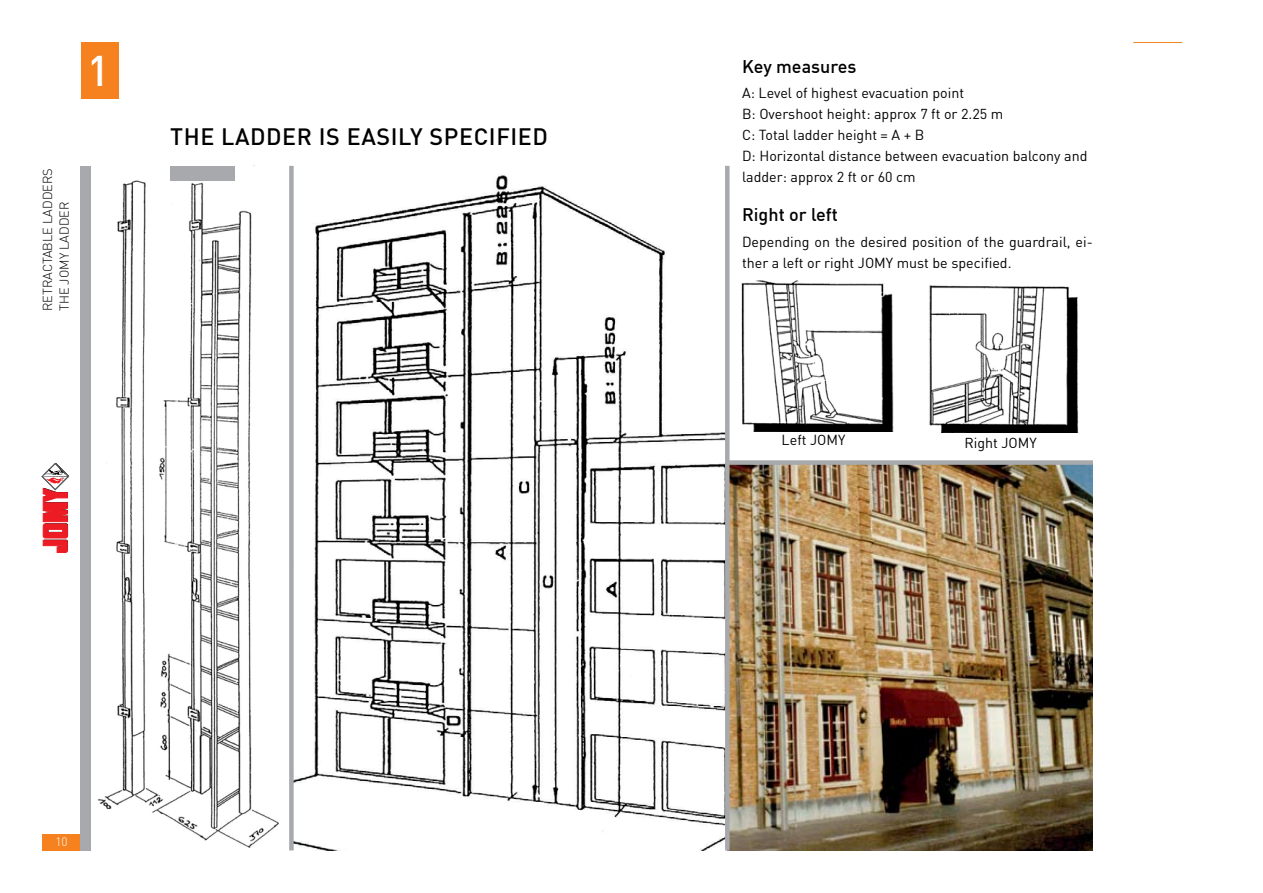
<style>
.page{position:relative;width:1263px;height:893px;background:#fff}
.page>*{position:absolute;margin:0;border:0;box-sizing:border-box;transform-origin:0 0}
.t1{font:500 42px "DIN";color:#fff}
.t2{font:500 23.25px "DIN";letter-spacing:.025em;color:#000}
.t3{font:500 18px "DIN";color:#000}
.t4{font:14.25px/21px "DIN";color:#000}
.t5{font:300 12.75px/16.5px "DIN";color:#000}
.t6{font:300 12px "DIN";color:#fff}
.t7{font:2.1px "Helvetica";color:#000}
</style>
<div class="page">
<div style="left:81px;top:43px;width:37px;height:56px;background:#f5821f"></div>
<hr style="left:1133px;top:42px;width:49px;height:1px;background:#f5821f">
<div style="left:43px;top:834px;width:38px;height:16px;background:#f5821f"></div>
<img style="left:97px;top:165px;width:193px;height:686px">
<img style="left:290px;top:165px;width:437px;height:685px">
<img style="left:741px;top:281px;width:153px;height:151px">
<img style="left:929px;top:285px;width:150px;height:148px">
<img style="left:729px;top:465px;width:364px;height:385px">
<div style="left:289px;top:166px;width:5px;height:684px;background:#a7a9ac"></div>
<hr style="left:725px;top:166px;width:4px;height:684px;background:#a7a9ac">
<div style="left:726px;top:460px;width:367px;height:5px;background:#a7a9ac"></div>
<div style="left:170px;top:166px;width:65px;height:15px;background:#a7a9ac"></div>
<svg style="left:42px;top:463px;width:27px;height:90px"></svg>
<h1 class="t1" style="left:87px;top:44px;width:24px">1</h1>
<p class="t5" style="left:39px;top:311px;width:145px;rotate:-90deg">Retractable ladders<br>The JOMY ladder</p>
<p class="t7" style="left:62px;top:479px;width:3px;rotate:-90deg">®</p>
<h2 class="t2" style="left:170px;top:122px;width:379px">The ladder is easily specified</h2>
<p class="t6" style="left:55px;top:834px;width:14px">1 0</p>
<p class="t3" style="left:742px;top:55px;width:116px">Key measures</p>
<p class="t4" style="left:742px;top:83px;width:347px">A: Level of highest evacuation point<br>B: Overshoot height: approx 7 ft or 2.25 m<br>C: Total ladder height = A + B<br>D: Horizontal distance between evacuation balcony and ladder: approx 2 ft or 60 cm</p>
<p class="t3" style="left:742px;top:203px;width:97px">Right or left</p>
<p class="t4" style="left:742px;top:231px;width:352px">Depending on the desired position of the guardrail, ei&shy;ther a left or right JOMY must be specified.</p>
<p class="t4" style="left:782px;top:429px;width:65px">Left JOMY</p>
<p class="t4" style="left:964px;top:432px;width:74px">Right JOMY</p>
</div>
